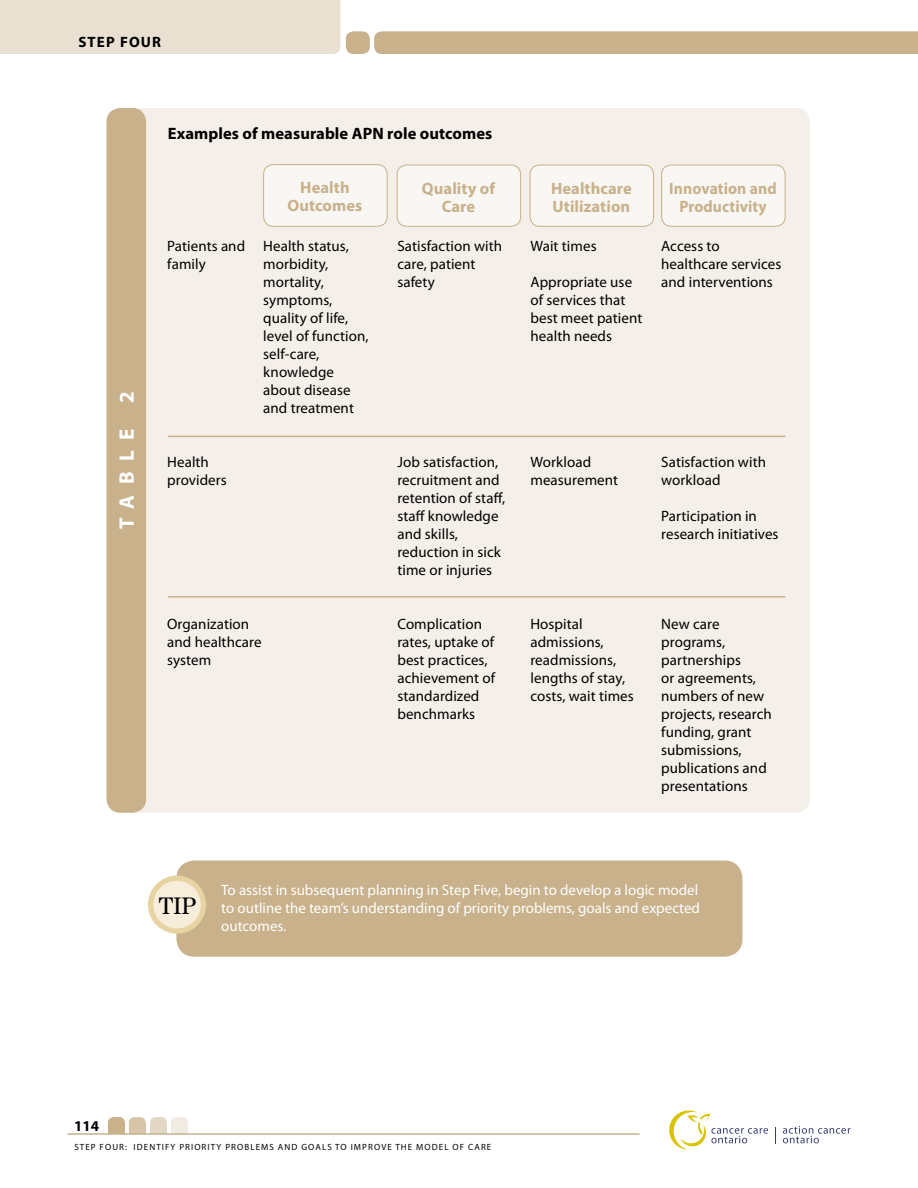
<style>
.page{position:relative;width:918px;height:1188px;background:#fff}
.page>*{position:absolute;margin:0;border:0;box-sizing:border-box;transform-origin:0 0}
.t1{font:24px "Century LT";color:#000}
.t2{font:700 21px "Myriad Pro";letter-spacing:.5em;color:#fff}
.t3{font:700 16.5px/18px "Myriad Pro";letter-spacing:.005em;color:#c8b18b;text-align:center}
.t4{font:700 16.5px "Myriad Pro";letter-spacing:.005em;color:#000}
.t5{font:700 16.5px/18px "Myriad Pro";letter-spacing:.005em;color:#c8b18b;text-align:center;scale:.95 1}
.t6{font:15px/18px "Myriad Pro";letter-spacing:.005em;color:#000}
.t7{font:15px/18px "Myriad Pro";color:#fff;text-align:justify}
.t8{font:700 15px "Myriad Pro";letter-spacing:.075em;color:#000}
.t9{font:9px "Myriad Pro";letter-spacing:.12em;color:#000}
</style>
<div class="page">
<div style="left:374px;top:31px;width:544px;height:23px;background:#c8b18b"></div>
<svg style="left:783px;top:1126px;width:68px;height:17px"></svg>
<svg style="left:775px;top:1127px;width:1px;height:16px"></svg>
<svg style="left:669px;top:1110px;width:99px;height:40px"></svg>
<div style="left:171px;top:1117px;width:17px;height:17px;background:#f1ece2;border-radius:5px"></div>
<div style="left:171px;top:1126px;width:17px;height:8px;background:#f1ece2"></div>
<div style="left:150px;top:1117px;width:17px;height:17px;background:#e3d8c5;border-radius:5px"></div>
<div style="left:150px;top:1126px;width:17px;height:8px;background:#e3d8c5"></div>
<div style="left:129px;top:1117px;width:17px;height:17px;background:#d6c5a8;border-radius:5px"></div>
<div style="left:129px;top:1123px;width:17px;height:11px;background:#d6c5a8"></div>
<div style="left:108px;top:1117px;width:17px;height:17px;background:#c8b18b;border-radius:5px"></div>
<div style="left:108px;top:1123px;width:17px;height:11px;background:#c8b18b"></div>
<hr style="left:68px;top:1133px;width:572px;height:2px;background:#c8b18b">
<div style="left:85px;top:0;width:255px;height:54px;background:#e9e0d1"></div>
<div style="left:0;top:0;width:85px;height:54px;background:#e9e0d1"></div>
<div style="left:346px;top:31px;width:24px;height:23px;background:#c8b18b;border-radius:8px"></div>
<div style="left:107px;top:108px;width:703px;height:705px;background:#f4efe8;border-radius:14px"></div>
<div style="left:107px;top:108px;width:39px;height:705px;background:#c8b18b;border-radius:14px"></div>
<div style="left:264px;top:165px;width:123px;height:61px;background:#f9f7f3;border-radius:10px"></div>
<div style="left:263px;top:164px;width:125px;height:63px;border:1px solid #c8b18b;border-radius:10px"></div>
<hr style="left:168px;top:436px;width:618px;height:1px;background:#c8b18b">
<div style="left:662px;top:165px;width:123px;height:61px;background:#f9f7f3;border-radius:10px"></div>
<div style="left:661px;top:165px;width:125px;height:62px;border:1px solid #c8b18b;border-radius:10px"></div>
<div style="left:397px;top:165px;width:124px;height:61px;background:#f9f7f3;border-radius:10px"></div>
<div style="left:397px;top:165px;width:124px;height:62px;border:1px solid #c8b18b;border-radius:10px"></div>
<div style="left:530px;top:165px;width:124px;height:61px;background:#f9f7f3;border-radius:10px"></div>
<div style="left:530px;top:165px;width:124px;height:62px;border:1px solid #c8b18b;border-radius:10px"></div>
<hr style="left:168px;top:596px;width:618px;height:2px;background:#c8b18b">
<div style="left:176px;top:861px;width:567px;height:96px;background:#c8b18b;border-radius:18px"></div>
<div style="left:151px;top:878px;width:52px;height:53px;background:#f6edda;border-radius:50%"></div>
<div style="left:148px;top:876px;width:58px;height:58px;border:5px solid #e8d3a2;border-radius:50%"></div>
<p class="t8" style="left:78px;top:32px;width:84px">STEP FOUR</p>
<p class="t4" style="left:168px;top:123px;width:326px">Examples of measurable APN role outcomes</p>
<h2 class="t2" style="left:113px;top:529px;width:139px;rotate:-90deg">TABLE 2</h2>
<p class="t6" style="left:167px;top:237px;width:79px">Patients and family</p>
<p class="t6" style="left:167px;top:453px;width:61px">Health providers</p>
<p class="t3" style="left:288px;top:178px;width:76px">Health<br>Outcomes</p>
<p class="t5" style="left:669px;top:178px;width:115px">Innovation and<br>Productivity</p>
<p class="t3" style="left:422px;top:178px;width:75px">Quality of<br>Care</p>
<p class="t3" style="left:551px;top:178px;width:82px;text-align:left">Healthcare<br>Utilization</p>
<p class="t6" style="left:397px;top:237px;width:106px">Satisfaction with care, patient safety</p>
<p class="t6" style="left:263px;top:237px;width:107px">Health status, morbidity, mortality, symptoms, quality of life, level of function, self-care, knowledge about disease and treatment</p>
<p class="t6" style="left:530px;top:237px;width:68px">Wait times</p>
<p class="t6" style="left:530px;top:273px;width:113px">Appropriate use of services that best meet patient health needs</p>
<p class="t6" style="left:661px;top:237px;width:122px">Access to healthcare services and interventions</p>
<p class="t6" style="left:397px;top:453px;width:109px">Job satisfaction, recruitment and retention of staff, staff knowledge and skills, reduction in sick time or injuries</p>
<p class="t6" style="left:530px;top:453px;width:89px">Workload measurement</p>
<p class="t6" style="left:661px;top:453px;width:106px">Satisfaction with workload</p>
<p class="t6" style="left:661px;top:507px;width:119px">Participation in research initiatives</p>
<p class="t6" style="left:167px;top:615px;width:96px">Organization and healthcare system</p>
<p class="t6" style="left:397px;top:615px;width:100px">Complication rates, uptake of best practices, achievement of standardized benchmarks</p>
<p class="t6" style="left:530px;top:615px;width:105px">Hospital admissions, readmissions, lengths of stay, costs, wait times</p>
<p class="t6" style="left:661px;top:615px;width:112px">New care programs, partnerships<br>or agreements, numbers of new projects, research funding, grant submissions, publications and presentations</p>
<h1 class="t1" style="left:159px;top:892px;width:39px">TIP</h1>
<p class="t7" style="left:221px;top:881px;width:480px">To assist in subsequent planning in Step Five, begin to develop a logic model to outline the team’s understanding of priority problems, goals and expected outcomes.</p>
<p class="t8" style="left:74px;top:1116px;width:26px">114</p>
<p class="t9" style="left:74px;top:1141px;width:33px">STEP FOUR</p>
<p class="t9" style="left:125px;top:1141px;width:367px">: Identi fy Priorit y Problems and Goals to Improve the Model of Care</p>
</div>
